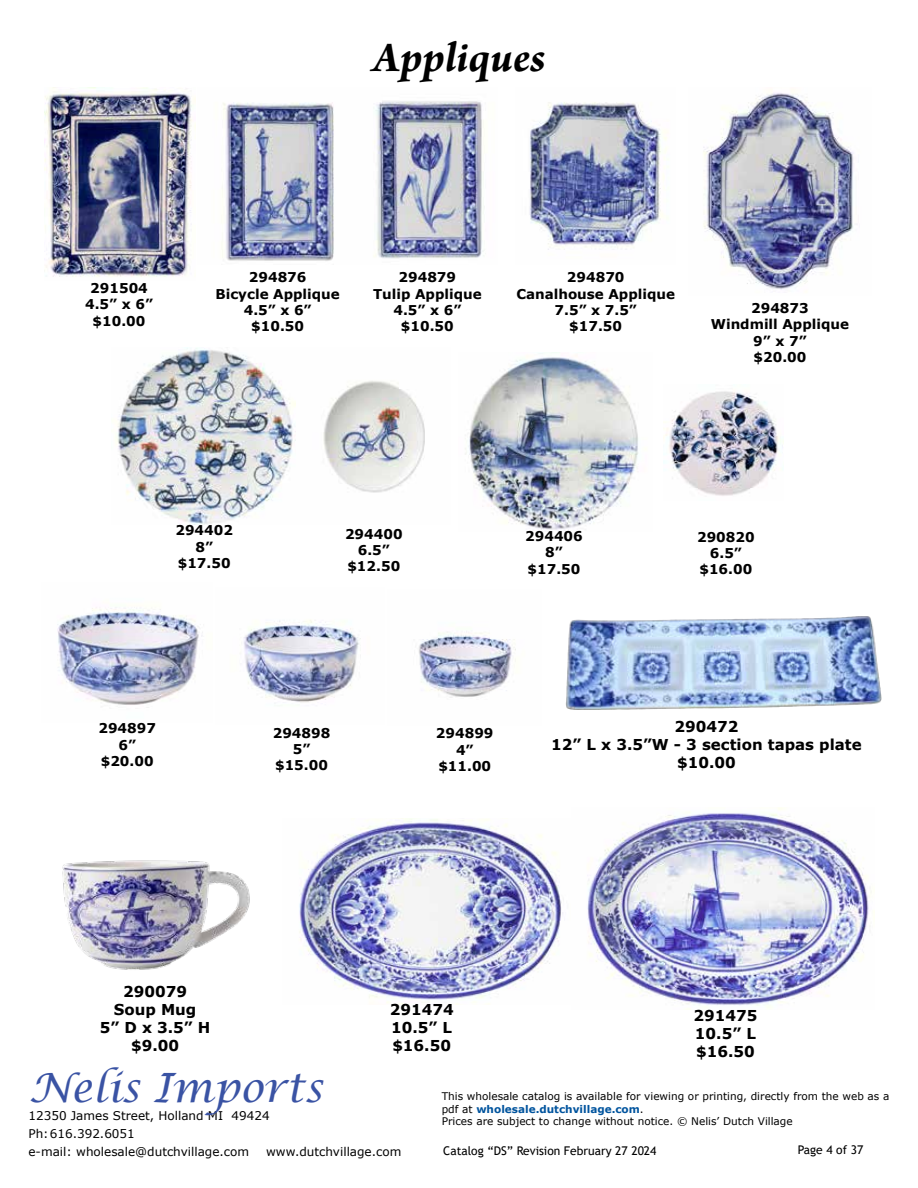
<style>
.page{position:relative;width:918px;height:1188px;background:#fff}
.page>*{position:absolute;margin:0;border:0;box-sizing:border-box;transform-origin:0 0}
.t1{font:italic 700 45px "Arno Pro";letter-spacing:-.005em;color:#000}
.t2{font:italic 40.5px "Lucida Calligraphy";color:#3a53a4}
.t3{font:700 15px/18px "Verdana";color:#000;text-align:justify}
.t4{font:700 13.5px/16.2px "Verdana";color:#000;text-align:center}
.t5{font:12px/18px "Verdana";color:#000}
.t6{font:12px "Trebuchet MS";color:#000}
.t7{font:10.5px/12.6px "Verdana";color:#000}
.s1{font-weight:700;color:#00549e}
</style>
<div class="page">
<img style="left:44px;top:87px;width:151px;height:190px">
<img style="left:529px;top:102px;width:138px;height:148px">
<img style="left:703px;top:90px;width:155px;height:200px">
<img style="left:221px;top:101px;width:263px;height:160px">
<img style="left:57px;top:607px;width:146px;height:101px">
<img style="left:244px;top:620px;width:117px;height:83px">
<img style="left:419px;top:631px;width:97px;height:67px">
<img style="left:465px;top:353px;width:173px;height:179px">
<img style="left:115px;top:348px;width:310px;height:177px">
<img style="left:664px;top:391px;width:120px;height:105px">
<img style="left:299px;top:819px;width:264px;height:185px">
<img style="left:587px;top:808px;width:288px;height:201px">
<img style="left:566px;top:616px;width:316px;height:94px">
<img style="left:62px;top:860px;width:188px;height:110px">
<h1 class="t1" style="left:373px;top:31px;width:174px">Appliques</h1>
<p class="t4" style="left:85px;top:280px;width:69px">291504<br>4.5” x 6” $10.00</p>
<p class="t4" style="left:516px;top:269px;width:160px">294870<br>Canalhouse Applique<br>7.5” x 7.5”<br>$17.50</p>
<p class="t4" style="left:215px;top:269px;width:126px">294876<br>Bicycle Applique<br>4.5” x 6”<br>$10.50</p>
<p class="t4" style="left:373px;top:269px;width:110px">294879<br>Tulip Applique<br>4.5” x 6” $10.50</p>
<p class="t4" style="left:711px;top:300px;width:140px">294873<br>Windmill Applique<br>9” x 7”<br>$20.00</p>
<p class="t4" style="left:175px;top:522px;width:59px">294402<br>8” $17.50</p>
<p class="t4" style="left:697px;top:529px;width:59px">290820<br>6.5” $16.00</p>
<p class="t4" style="left:345px;top:525px;width:59px">294400<br>6.5” $12.50</p>
<p class="t4" style="left:525px;top:528px;width:59px">294406<br>8” $17.50</p>
<p class="t4" style="left:98px;top:720px;width:59px">294897<br>6” $20.00</p>
<p class="t4" style="left:273px;top:725px;width:59px">294898<br>5” $15.00</p>
<p class="t4" style="left:436px;top:725px;width:59px">294899<br>4” $11.00</p>
<p class="t3" style="left:551px;top:718px;width:312px;text-align:center">290472<br>12” L x 3.5”W - 3 section tapas plate $10.00</p>
<p class="t3" style="left:100px;top:982px;width:112px;text-align:center">290079<br>Soup Mug<br>5” D x 3.5” H $9.00</p>
<p class="t3" style="left:390px;top:1000px;width:65px">291474<br>10.5” L $16.50</p>
<p class="t3" style="left:693px;top:1007px;width:65px">291475<br>10.5” L $16.50</p>
<h2 class="t2" style="left:29px;top:1063px;width:295px">Nelis Imports</h2>
<p class="t5" style="left:28px;top:1106px;width:243px">12350 James Street, Holland MI 49424<br>Ph:616.392.6051<br>e-mail: wholesale@dutchvillage.com</p>
<p class="t5" style="left:266px;top:1142px;width:137px">www.dutchvillage.com</p>
<p class="t7" style="left:442px;top:1090px;width:449px">This wholesale catalog is available for viewing or printing, directly from the web as a pdf at <span class="s1">wholesale.dutchvillage.com</span>.<br>Prices are subject to change without notice. © Nelis’ Dutch Village</p>
<p class="t6" style="left:443px;top:1143px;width:215px">Catalog “DS” Revision February 27 2024</p>
<p class="t6" style="left:798px;top:1142px;width:67px">Page 4 of 37</p>
</div>
